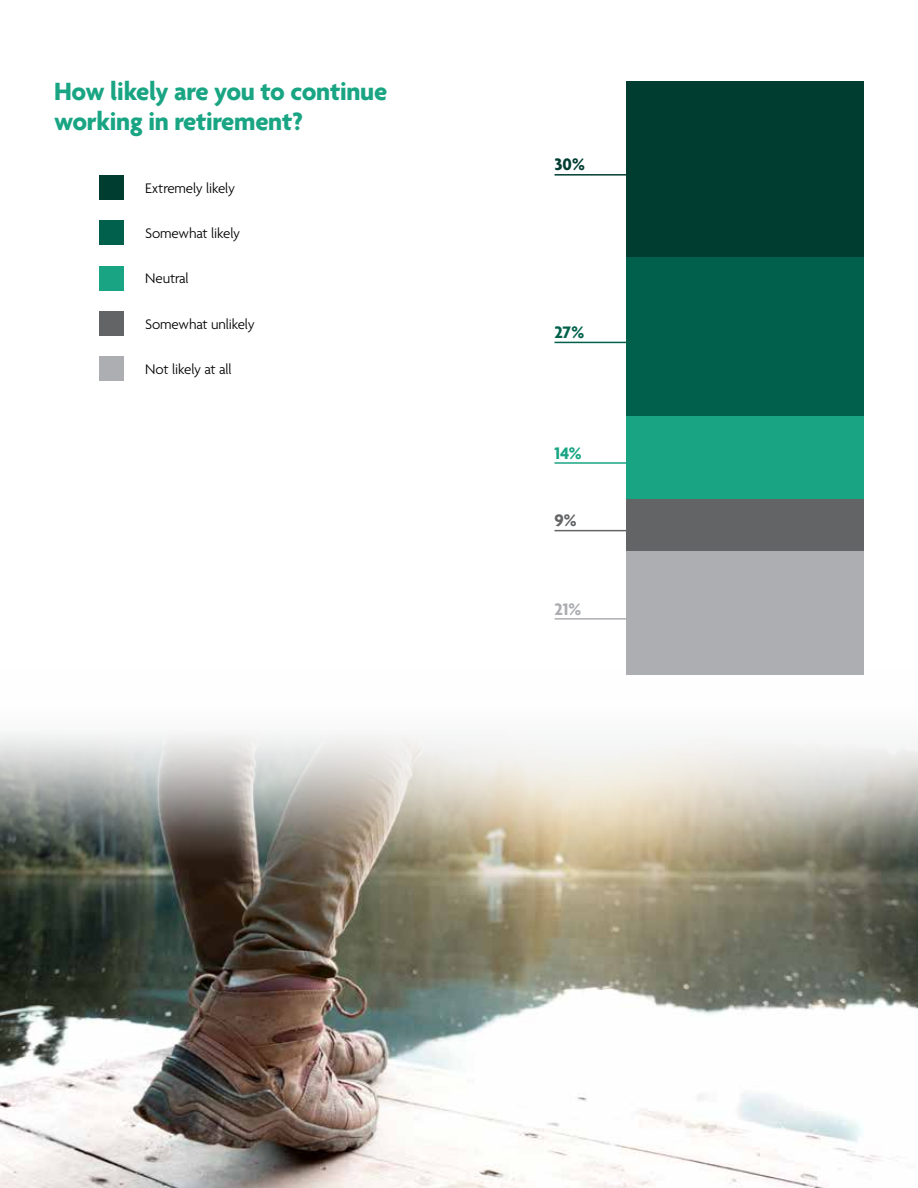
<style>
.page{position:relative;width:918px;height:1188px;background:#fff}
.page>*{position:absolute;margin:0;border:0;box-sizing:border-box;transform-origin:0 0}
.t1{font:700 27px/30px "Agenda";letter-spacing:-.01em;color:#19a583}
.t2{font:700 18px "Agenda";color:#003d31}
.t3{font:700 18px "Agenda";color:#00604b}
.t4{font:700 18px "Agenda";color:#19a583}
.t5{font:700 18px "Agenda";color:#acaeb1}
.t6{font:700 18px "Agenda";color:#636466}
.t7{font:300 15px "Agenda";letter-spacing:-.01em;color:#000}
</style>
<div class="page">
<div style="left:99px;top:175px;width:25px;height:25px;background:#003d31"></div>
<div style="left:99px;top:221px;width:25px;height:24px;background:#00604b"></div>
<div style="left:99px;top:266px;width:25px;height:24px;background:#19a583"></div>
<div style="left:99px;top:311px;width:25px;height:25px;background:#636466"></div>
<div style="left:99px;top:356px;width:25px;height:25px;background:#acaeb1"></div>
<img style="left:0;top:733px;width:918px;height:455px">
<hr style="left:555px;top:174px;width:71px;height:2px;background:#003d31">
<hr style="left:555px;top:342px;width:71px;height:1px;background:#00604b">
<hr style="left:555px;top:462px;width:71px;height:2px;background:#19a583">
<hr style="left:555px;top:530px;width:71px;height:1px;background:#636466">
<hr style="left:555px;top:618px;width:71px;height:2px;background:#acaeb1">
<div style="left:626px;top:81px;width:238px;height:176px;background:#003d31"></div>
<div style="left:626px;top:257px;width:238px;height:159px;background:#00604b"></div>
<div style="left:626px;top:416px;width:238px;height:83px;background:#19a583"></div>
<div style="left:626px;top:499px;width:238px;height:53px;background:#636466"></div>
<div style="left:626px;top:552px;width:238px;height:123px;background:#acaeb1"></div>
<h1 class="t1" style="left:54px;top:78px;width:335px">How likely are you to continue working in retirement?</h1>
<p class="t7" style="left:145px;top:180px;width:91px">Extremely likely</p>
<p class="t7" style="left:145px;top:225px;width:96px">Somewhat likely</p>
<p class="t7" style="left:145px;top:271px;width:45px">Neutral</p>
<p class="t7" style="left:145px;top:316px;width:111px">Somewhat unlikely</p>
<p class="t7" style="left:145px;top:361px;width:88px">Not likely at all</p>
<p class="t2" style="left:555px;top:155px;width:32px">30%</p>
<p class="t3" style="left:555px;top:323px;width:31px">27%</p>
<p class="t4" style="left:555px;top:443px;width:29px">14%</p>
<p class="t6" style="left:555px;top:511px;width:24px">9%</p>
<p class="t5" style="left:555px;top:599px;width:28px">21%</p>
</div>
